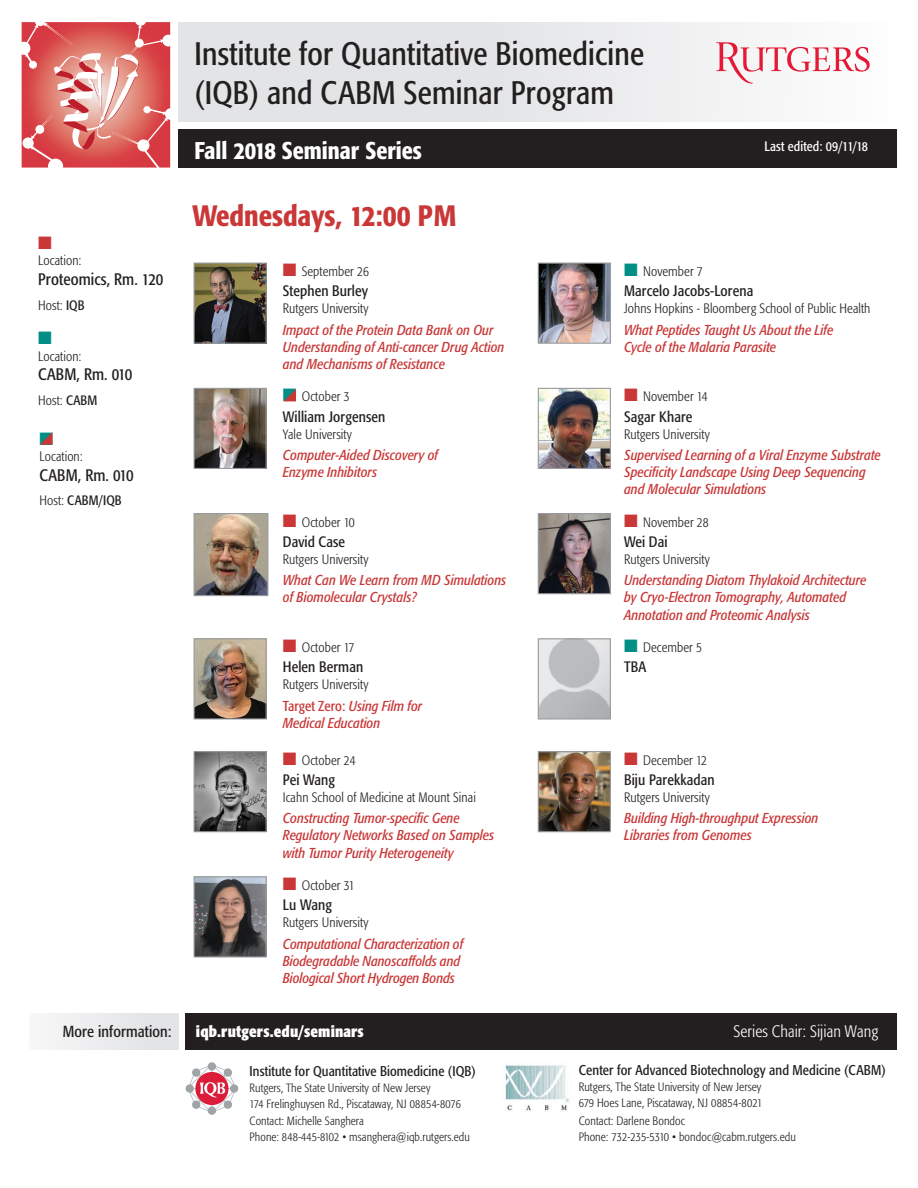
<style>
.page{position:relative;width:918px;height:1188px;background:#fff}
.page>*{position:absolute;margin:0;border:0;box-sizing:border-box;transform-origin:0 0}
.t1{font:condensed 32.25px/38.7px "Formata";letter-spacing:.01em;color:#231f20}
.t2{font:500 condensed 29.25px "Formata";color:#c93737}
.t3{font:500 condensed 24px "Formata";color:#fff}
.t4{font:18px "Zapf Dingbats ITC";color:#008e85}
.t5{font:18px "Zapf Dingbats ITC";color:#c93737}
.t6{font:condensed 16.5px "Formata";letter-spacing:.01em;color:#231f20}
.t7{font:300 condensed 16.5px "Formata";letter-spacing:.01em;color:#fff}
.t8{font:700 condensed 15.9px "Formata";letter-spacing:.01em;color:#fff}
.t9{font:condensed 15.9px "Formata";letter-spacing:.01em;color:#231f20}
.t10{font:condensed 15px "Formata";letter-spacing:.01em;color:#231f20}
.t11{font:condensed 15px "Formata";letter-spacing:.01em;color:#fff}
.t12{font:italic condensed 14.25px/17.1px "Formata";color:#c93737}
.t13{font:condensed 14.1px "Formata";letter-spacing:.01em;color:#231f20}
.t14{font:condensed 13.95px "Formata";letter-spacing:.01em;color:#231f20}
.t15{font:300 condensed 13.5px "Formata";letter-spacing:.01em;color:#231f20}
.t16{font:condensed 13.5px "Formata";letter-spacing:.01em;color:#fff}
.t17{font:condensed 13.5px "Formata";letter-spacing:.01em;color:#231f20}
.t18{font:300 condensed 12px/15.8px "Formata";letter-spacing:.01em;color:#231f20}
.t19{font:300 condensed 11.85px/15.8px "Formata";letter-spacing:.01em;color:#231f20}
.s1{font-weight:400}
.s2{font-weight:300}
.s3{color:#c93737}
.s4{color:#008e85}
.s5{font-style:normal}
</style>
<div class="page">
<img style="left:196px;top:265px;width:69px;height:77px">
<div style="left:194px;top:263px;width:73px;height:81px;border:1px solid #999b9e"></div>
<img style="left:540px;top:265px;width:69px;height:77px">
<div style="left:538px;top:263px;width:73px;height:81px;border:1px solid #999b9e"></div>
<img style="left:196px;top:390px;width:69px;height:77px">
<div style="left:194px;top:388px;width:73px;height:81px;border:1px solid #999b9e"></div>
<img style="left:540px;top:390px;width:69px;height:77px">
<div style="left:538px;top:388px;width:73px;height:81px;border:1px solid #999b9e"></div>
<img style="left:196px;top:515px;width:70px;height:79px">
<div style="left:194px;top:513px;width:74px;height:83px;border:1px solid #999b9e"></div>
<img style="left:540px;top:515px;width:69px;height:77px">
<div style="left:538px;top:513px;width:73px;height:81px;border:1px solid #999b9e"></div>
<img style="left:196px;top:640px;width:69px;height:78px">
<div style="left:194px;top:638px;width:73px;height:82px;border:1px solid #999b9e"></div>
<img style="left:540px;top:640px;width:69px;height:78px">
<div style="left:538px;top:638px;width:73px;height:82px;border:1px solid #999b9e"></div>
<img style="left:196px;top:753px;width:69px;height:77px">
<div style="left:194px;top:751px;width:73px;height:81px;border:1px solid #999b9e"></div>
<img style="left:540px;top:753px;width:69px;height:77px">
<div style="left:538px;top:751px;width:73px;height:81px;border:1px solid #999b9e"></div>
<img style="left:196px;top:878px;width:69px;height:78px">
<div style="left:194px;top:876px;width:73px;height:82px;border:1px solid #999b9e"></div>
<svg style="left:284px;top:389px;width:12px;height:12px"></svg>
<svg style="left:40px;top:432px;width:12px;height:13px"></svg>
<div style="left:178px;top:129px;width:718px;height:39px;background:#231f20"></div>
<div style="left:178px;top:22px;width:718px;height:100px;background:linear-gradient(to right,#dcdee0,#f9f9fa)"></div>
<svg style="left:22px;top:22px;width:148px;height:146px;background:#df7472"></svg>
<svg style="left:716px;top:42px;width:154px;height:42px"></svg>
<div style="left:0;top:1014px;width:179px;height:36px;background:#ebeced"></div>
<img style="left:505px;top:1065px;width:65px;height:47px">
<svg style="left:186px;top:1062px;width:52px;height:53px"></svg>
<div style="left:185px;top:1013px;width:711px;height:37px;background:#231f20"></div>
<div style="left:1px;top:1014px;width:28px;height:41px;background:#fff"></div>
<p class="t5" style="left:38px;top:234px;width:15px">■</p>
<p class="t15" style="left:38px;top:253px;width:45px">Location:</p>
<p class="t6" style="left:38px;top:269px;width:127px">Proteomics, Rm. 120</p>
<p class="t15" style="left:38px;top:297px;width:48px">Host: <span class="s1">IQB</span></p>
<p class="t4" style="left:38px;top:330px;width:15px">■</p>
<p class="t15" style="left:38px;top:348px;width:45px">Location:</p>
<p class="t6" style="left:38px;top:365px;width:96px">CABM, Rm. 010</p>
<p class="t15" style="left:38px;top:393px;width:61px">Host: <span class="s1">CABM</span></p>
<p class="t4" style="left:39px;top:430px;width:15px">■</p>
<p class="t15" style="left:39px;top:448px;width:45px">Location:</p>
<p class="t6" style="left:39px;top:465px;width:96px">CABM, Rm. 010</p>
<p class="t17" style="left:39px;top:493px;width:84px"><span class="s2">Host:</span> CABM/IQB</p>
<h1 class="t1" style="left:195px;top:35px;width:451px">Institute for Quantitative Biomedicine (IQB) and CABM Seminar Program</h1>
<h3 class="t3" style="left:195px;top:136px;width:229px">Fall 2018 Seminar Series</h3>
<h2 class="t2" style="left:192px;top:198px;width:265px">Wednesdays, 12:00 PM</h2>
<p class="t16" style="left:765px;top:139px;width:105px">Last edited: 09/11/18</p>
<p class="t11" style="left:738px;top:140px;width:147px">Last updated: 08/30/2017</p>
<p class="t15" style="left:283px;top:264px;width:88px"><span class="s3">■</span> September 26</p>
<p class="t10" style="left:283px;top:282px;width:87px">Stephen Burley</p>
<p class="t15" style="left:283px;top:301px;width:87px">Rutgers University</p>
<p class="t12" style="left:283px;top:321px;width:223px">Impact of the Protein Data Bank on Our<br>Understanding of Anti-cancer Drug Action and Mechanisms of Resistance</p>
<p class="t15" style="left:283px;top:389px;width:68px"><span class="s4">■</span> October 3</p>
<p class="t10" style="left:283px;top:407px;width:104px">William Jorgensen</p>
<p class="t15" style="left:283px;top:426px;width:71px">Yale University</p>
<p class="t12" style="left:283px;top:447px;width:157px">Computer-Aided Discovery of<br>Enzyme Inhibitors</p>
<p class="t15" style="left:283px;top:514px;width:73px"><span class="s3">■</span> October 10</p>
<p class="t10" style="left:283px;top:533px;width:64px">David Case</p>
<p class="t15" style="left:283px;top:551px;width:87px">Rutgers University</p>
<p class="t12" style="left:283px;top:572px;width:225px">What Can We Learn from MD Simulations of Biomolecular Crystals?</p>
<p class="t15" style="left:283px;top:639px;width:73px"><span class="s3">■</span> October 17</p>
<p class="t10" style="left:283px;top:658px;width:82px">Helen Berman</p>
<p class="t15" style="left:283px;top:677px;width:87px">Rutgers University</p>
<p class="t12" style="left:283px;top:697px;width:141px"><span class="s5">Target Zero:</span> Using Film for<br>Medical Education</p>
<p class="t15" style="left:283px;top:752px;width:74px"><span class="s3">■</span> October 24</p>
<p class="t10" style="left:283px;top:771px;width:54px">Pei Wang</p>
<p class="t15" style="left:283px;top:789px;width:195px">Icahn School of Medicine at Mount Sinai</p>
<p class="t12" style="left:283px;top:810px;width:213px">Constructing Tumor-specific Gene<br>Regulatory Networks Based on Samples with Tumor Purity Heterogeneity</p>
<p class="t15" style="left:283px;top:878px;width:73px"><span class="s3">■</span> October 31</p>
<p class="t10" style="left:283px;top:896px;width:51px">Lu Wang</p>
<p class="t15" style="left:283px;top:915px;width:87px">Rutgers University</p>
<p class="t12" style="left:283px;top:935px;width:182px">Computational Characterization of<br>Biodegradable Nanoscaffolds and<br>Biological Short Hydrogen Bonds</p>
<p class="t15" style="left:624px;top:264px;width:80px"><span class="s4">■</span> November 7</p>
<p class="t10" style="left:624px;top:282px;width:131px">Marcelo Jacobs-Lorena</p>
<p class="t15" style="left:624px;top:301px;width:248px">Johns Hopkins - Bloomberg School of Public Health</p>
<p class="t12" style="left:624px;top:321px;width:211px">What Peptides Taught Us About the Life<br>Cycle of the Malaria Parasite</p>
<p class="t15" style="left:624px;top:389px;width:85px"><span class="s3">■</span> November 14</p>
<p class="t10" style="left:624px;top:407px;width:70px">Sagar Khare</p>
<p class="t15" style="left:624px;top:426px;width:87px">Rutgers University</p>
<p class="t12" style="left:624px;top:447px;width:258px">Supervised Learning of a Viral Enzyme Substrate<br>Specificity Landscape Using Deep Sequencing and Molecular Simulations</p>
<p class="t15" style="left:624px;top:514px;width:86px"><span class="s3">■</span> November 28</p>
<p class="t10" style="left:624px;top:533px;width:45px">Wei Dai</p>
<p class="t15" style="left:624px;top:551px;width:87px">Rutgers University</p>
<p class="t12" style="left:624px;top:572px;width:244px">Understanding Diatom Thylakoid Architecture by Cryo-Electron Tomography, Automated<br>Annotation and Proteomic Analysis</p>
<p class="t15" style="left:624px;top:639px;width:79px"><span class="s4">■</span> December 5</p>
<p class="t10" style="left:624px;top:658px;width:24px">TBA</p>
<p class="t15" style="left:624px;top:752px;width:85px"><span class="s3">■</span> December 12</p>
<p class="t10" style="left:624px;top:771px;width:92px">Biju Parekkadan</p>
<p class="t15" style="left:624px;top:789px;width:87px">Rutgers University</p>
<p class="t12" style="left:624px;top:810px;width:196px">Building High-throughput Expression<br>Libraries from Genomes</p>
<p class="t9" style="left:63px;top:1022px;width:110px">More information:</p>
<p class="t8" style="left:196px;top:1022px;width:170px">iqb.rutgers.edu/seminars</p>
<p class="t7" style="left:734px;top:1022px;width:146px">Series Chair: Sijian Wang</p>
<p class="t14" style="left:250px;top:1063px;width:228px">Institute for Quantitative Biomedicine (IQB)</p>
<p class="t19" style="left:250px;top:1080px;width:213px">Rutgers, The State University of New Jersey<br>174 Frelinghuysen Rd., Piscataway, NJ 08854-8076</p>
<p class="t19" style="left:250px;top:1114px;width:222px">Contact: Michelle Sanghera<br>Phone: 848-445-8102 • msanghera@iqb.rutgers.edu</p>
<p class="t13" style="left:579px;top:1062px;width:309px">Center for Advanced Biotechnology and Medicine (CABM)</p>
<p class="t18" style="left:579px;top:1079px;width:185px">Rutgers, The State University of New Jersey<br>679 Hoes Lane, Piscataway, NJ 08854-8021</p>
<p class="t18" style="left:579px;top:1113px;width:219px">Contact: Darlene Bondoc<br>Phone: 732-235-5310 • bondoc@cabm.rutgers.edu</p>
</div>
